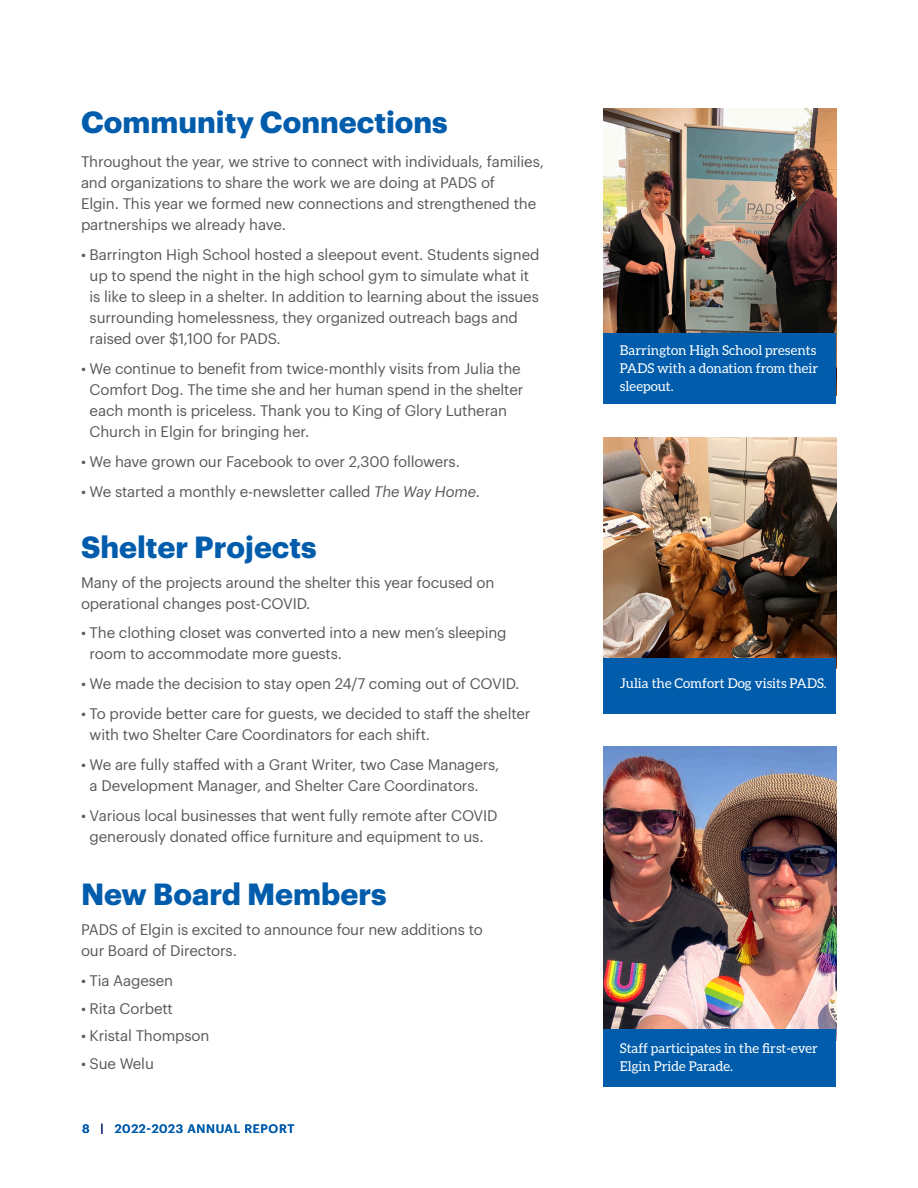
<style>
.page{position:relative;width:918px;height:1188px;background:#fff}
.page>*{position:absolute;margin:0;border:0;box-sizing:border-box;transform-origin:0 0}
.t1{font:700 30px "Graphik";color:#015dac}
.t2{font:15px/21px "Graphik";letter-spacing:-.01em;color:#57585a}
.t3{font:13.5px/18px "Aleo";color:#fff}
.t4{font:500 12px "Graphik";letter-spacing:.055em;color:#015dac}
.s1{font-style:italic}
.s2{color:#0b276d}
</style>
<div class="page">
<img style="left:604px;top:108px;width:232px;height:225px">
<img style="left:604px;top:438px;width:232px;height:220px">
<img style="left:604px;top:747px;width:232px;height:282px">
<div style="left:604px;top:658px;width:232px;height:55px;background:#015dac"></div>
<div style="left:604px;top:333px;width:232px;height:70px;background:#015dac"></div>
<div style="left:604px;top:1029px;width:232px;height:57px;background:#015dac"></div>
<p class="t1" style="left:81px;top:99px;width:368px">Community Connections</p>
<p class="t2" style="left:81px;top:150px;width:464px">Throughout the year, we strive to connect with individuals, families, and organizations to share the work we are doing at PADS of<br>Elgin. This year we formed new connections and strengthened the partnerships we already have.</p>
<p class="t2" style="left:90px;top:243px;width:451px;text-indent:-9px">• Barrington High School hosted a sleepout event. Students signed up to spend the night in the high school gym to simulate what it is like to sleep in a shelter. In addition to learning about the issues surrounding homelessness, they organized outreach bags and raised over $1,100 for PADS.</p>
<p class="t2" style="left:90px;top:357px;width:435px;text-indent:-9px">• We continue to benefit from twice-monthly visits from Julia the Comfort Dog. The time she and her human spend in the shelter each month is priceless. Thank you to King of Glory Lutheran Church in Elgin for bringing her.</p>
<p class="t2" style="left:81px;top:450px;width:380px">• We have grown our Facebook to over 2,300 followers.</p>
<p class="t2" style="left:81px;top:480px;width:401px">• We started a monthly e-newsletter called <span class="s1">The Way Home</span>.</p>
<p class="t1" style="left:81px;top:524px;width:237px">Shelter Projects</p>
<p class="t2" style="left:81px;top:570px;width:415px">Many of the projects around the shelter this year focused on operational changes post-COVID.</p>
<p class="t2" style="left:90px;top:621px;width:418px;text-indent:-9px">• The clothing closet was converted into a new men’s sleeping room to accommodate more guests.</p>
<p class="t2" style="left:81px;top:672px;width:440px">• We made the decision to stay open 24/7 coming out of COVID.</p>
<p class="t2" style="left:90px;top:702px;width:442px;text-indent:-9px">• To provide better care for guests, we decided to staff the shelter with two Shelter Care Coordinators for each shift.</p>
<p class="t2" style="left:90px;top:753px;width:411px;text-indent:-9px">• We are fully staffed with a Grant Writer, two Case Managers, a Development Manager, and Shelter Care Coordinators.</p>
<p class="t2" style="left:81px;top:804px;width:418px;text-align:center">• Various local businesses that went fully remote after COVID generously donated office furniture and equipment to us.</p>
<p class="t1" style="left:81px;top:871px;width:307px">New Board Members</p>
<p class="t2" style="left:81px;top:918px;width:403px">PADS of Elgin is excited to announce four new additions to our Board of Directors.</p>
<p class="t2" style="left:81px;top:969px;width:94px">• Tia Aagesen</p>
<p class="t2" style="left:81px;top:996px;width:93px">• Rita Corbett</p>
<p class="t2" style="left:81px;top:1024px;width:130px">• Kristal Thompson</p>
<p class="t2" style="left:81px;top:1052px;width:74px">• Sue Welu</p>
<p class="t4" style="left:82px;top:1119px;width:214px">8 <span class="s2">|</span> 2022-2023 ANNUAL REPORT</p>
<p class="t3" style="left:620px;top:341px;width:200px">Barrington High School presents<br>PADS with a donation from their sleepout.</p>
<p class="t3" style="left:620px;top:674px;width:208px">Julia the Comfort Dog visits PADS.</p>
<p class="t3" style="left:620px;top:1039px;width:200px">Staff participates in the first-ever<br>Elgin Pride Parade.</p>
</div>
